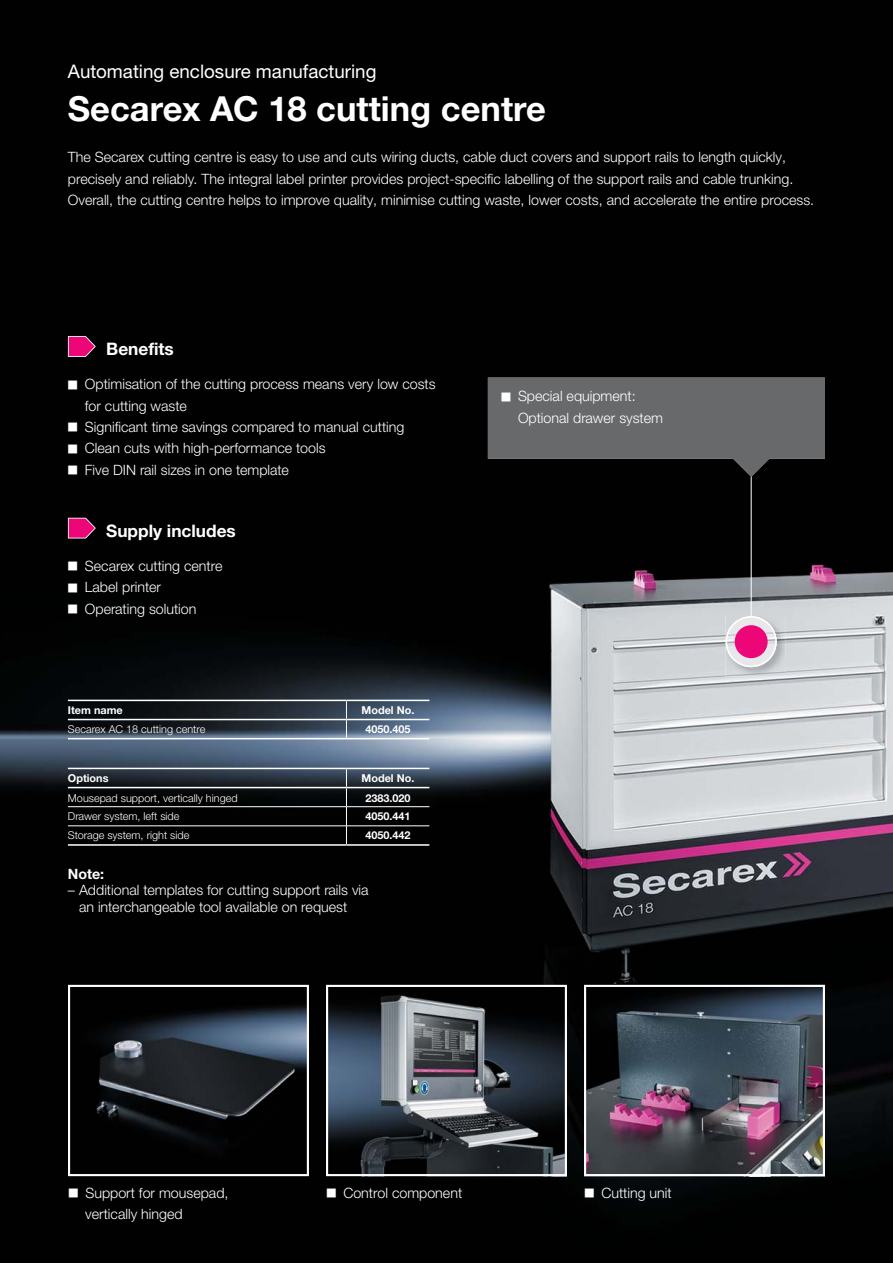
<style>
.page{position:relative;width:893px;height:1263px;background:#fff}
.page>*{position:absolute;margin:0;border:0;box-sizing:border-box;transform-origin:0 0}
.t1{font:700 34.5px "Neue Helvetica For Rittal";color:#fff}
.t2{font:18.75px "Neue Helvetica For Rittal";color:#fff}
.t3{font:700 17.25px "Neue Helvetica For Rittal";color:#fff}
.t4{font:300 14.25px/21.3px "Neue Helvetica For Rittal";color:#fff}
.t5{font:700 14.25px "Neue Helvetica For Rittal";color:#fff}
.t6{font:300 10.8px "Neue Helvetica For Rittal";color:#fff}
.t7{font:700 10.8px "Neue Helvetica For Rittal";color:#fff}
.s1{font-weight:400;font-size:17.85px}
</style>
<div class="page">
<img style="left:0;top:0;width:893px;height:1263px">
<img style="left:71px;top:988px;width:235px;height:185px">
<div style="left:68px;top:985px;width:241px;height:191px;border:2px solid #fff"></div>
<img style="left:587px;top:988px;width:235px;height:185px">
<div style="left:584px;top:985px;width:241px;height:191px;border:2px solid #fff"></div>
<img style="left:329px;top:988px;width:235px;height:185px">
<div style="left:326px;top:985px;width:241px;height:191px;border:2px solid #fff"></div>
<hr style="left:68px;top:700px;width:278px;height:1px;background:#fff">
<hr style="left:346px;top:700px;width:83px;height:1px;background:#fff">
<hr style="left:68px;top:719px;width:278px;height:1px;background:#fff">
<svg style="left:346px;top:701px;width:1px;height:37px"></svg>
<hr style="left:346px;top:719px;width:83px;height:1px;background:#fff">
<hr style="left:68px;top:738px;width:361px;height:1px;background:#fff">
<hr style="left:68px;top:768px;width:278px;height:1px;background:#fff">
<hr style="left:346px;top:768px;width:83px;height:1px;background:#fff">
<hr style="left:68px;top:787px;width:278px;height:1px;background:#fff">
<hr style="left:346px;top:787px;width:83px;height:1px;background:#fff">
<hr style="left:68px;top:806px;width:278px;height:1px;background:#fff">
<hr style="left:68px;top:826px;width:278px;height:1px;background:#fff">
<hr style="left:68px;top:844px;width:278px;height:2px;background:#fff">
<svg style="left:346px;top:769px;width:1px;height:75px"></svg>
<hr style="left:346px;top:806px;width:83px;height:1px;background:#fff">
<hr style="left:346px;top:826px;width:83px;height:1px;background:#fff">
<hr style="left:346px;top:844px;width:83px;height:2px;background:#fff">
<svg style="left:68px;top:336px;width:28px;height:21px"></svg>
<svg style="left:68px;top:518px;width:28px;height:21px"></svg>
<img style="left:488px;top:378px;width:337px;height:99px">
<img style="left:725px;top:616px;width:61px;height:60px">
<img style="left:726px;top:616px;width:51px;height:51px;border-radius:50%">
<div style="left:726px;top:616px;width:51px;height:51px;border:2px solid #fff;border-radius:50%"></div>
<div style="left:735px;top:625px;width:33px;height:33px;background:#ed0677;border-radius:50%"></div>
<hr style="left:751px;top:477px;width:1px;height:139px;background:#fff">
<h2 class="t2" style="left:68px;top:65px;width:310px">Automating enclosure manufacturing</h2>
<h1 class="t1" style="left:68px;top:96px;width:480px">Secarex AC 18 cutting centre</h1>
<p class="t4" style="left:68px;top:148px;width:748px">The Secarex cutting centre is easy to use and cuts wiring ducts, cable duct covers and support rails to length quickly, precisely and reliably. The integral label printer provides project-specific labelling of the support rails and cable trunking.<br>Overall, the cutting centre helps to improve quality, minimise cutting waste, lower costs, and accelerate the entire process.</p>
<p class="t3" style="left:106px;top:343px;width:69px">Benefits</p>
<p class="t4" style="left:68px;top:375px;width:369px"><span class="s1">◾</span> Optimisation of the cutting process means very low costs</p>
<p class="t4" style="left:85px;top:397px;width:103px">for cutting waste</p>
<p class="t4" style="left:68px;top:418px;width:338px"><span class="s1">◾</span> Significant time savings compared to manual cutting</p>
<p class="t4" style="left:68px;top:439px;width:259px"><span class="s1">◾</span> Clean cuts with high-performance tools</p>
<p class="t4" style="left:68px;top:461px;width:223px"><span class="s1">◾</span> Five DIN rail sizes in one template</p>
<p class="t3" style="left:106px;top:524px;width:131px">Supply includes</p>
<p class="t4" style="left:68px;top:557px;width:156px"><span class="s1">◾</span> Secarex cutting centre <span class="s1">◾</span> Label printer<br><span class="s1">◾</span> Operating solution</p>
<p class="t7" style="left:68px;top:706px;width:56px">Item name</p>
<p class="t7" style="left:362px;top:706px;width:54px">Model No.</p>
<p class="t6" style="left:68px;top:726px;width:139px">Secarex AC 18 cutting centre</p>
<p class="t7" style="left:365px;top:726px;width:47px">4050.405</p>
<p class="t7" style="left:68px;top:774px;width:42px">Options</p>
<p class="t7" style="left:361px;top:774px;width:54px">Model No.</p>
<p class="t6" style="left:68px;top:794px;width:171px">Mousepad support, vertically hinged</p>
<p class="t7" style="left:365px;top:794px;width:47px">2383.020</p>
<p class="t6" style="left:68px;top:813px;width:113px">Drawer system, left side</p>
<p class="t7" style="left:365px;top:813px;width:47px">4050.441</p>
<p class="t6" style="left:68px;top:832px;width:123px">Storage system, right side</p>
<p class="t7" style="left:365px;top:832px;width:47px">4050.442</p>
<p class="t5" style="left:68px;top:869px;width:38px">Note:</p>
<p class="t4" style="left:79px;top:884px;width:291px;line-height:16.5px;text-indent:-11px">– Additional templates for cutting support rails via an interchangeable tool available on request</p>
<p class="t4" style="left:518px;top:387px;width:146px;text-indent:-17px"><span class="s1">◾</span> Special equipment:<br>Optional drawer system</p>
<p class="t4" style="left:85px;top:1184px;width:145px;text-indent:-17px"><span class="s1">◾</span> Support for mousepad, vertically hinged</p>
<p class="t4" style="left:326px;top:1184px;width:137px"><span class="s1">◾</span> Control component</p>
<p class="t4" style="left:584px;top:1184px;width:89px"><span class="s1">◾</span> Cutting unit</p>
</div>
